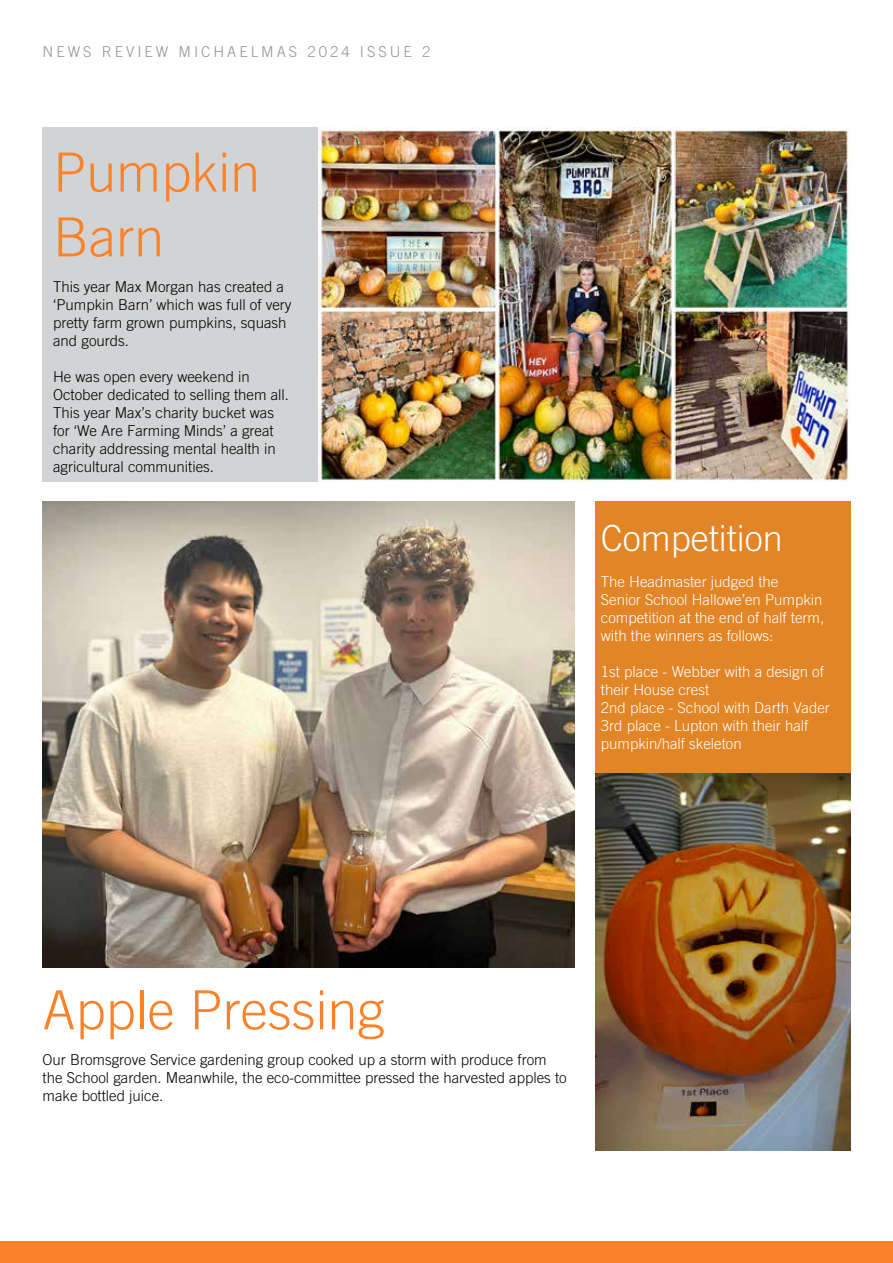
<style>
.page{position:relative;width:893px;height:1263px;background:#fff}
.page>*{position:absolute;margin:0;border:0;box-sizing:border-box;transform-origin:0 0}
.t1{font:300 54px/64.8px "Trade Gothic LT Com";color:#fb8229}
.t2{font:300 36px "Trade Gothic LT Com";color:#fff}
.t3{font:300 15px/18px "Trade Gothic LT Com";color:#000}
.t4{font:300 15px/18px "Trade Gothic LT Com";color:#fff}
.t5{font:300 15px "Trade Gothic LT Com";letter-spacing:.2em;color:#939598}
</style>
<div class="page">
<div style="left:43px;top:128px;width:808px;height:354px;background:#d1d3d4"></div>
<div style="left:595px;top:502px;width:255px;height:272px;background:#e18526"></div>
<div style="left:0;top:1242px;width:892px;height:21px;background:#fb8229"></div>
<img style="left:319px;top:128px;width:531px;height:354px">
<img style="left:595px;top:774px;width:256px;height:377px">
<img style="left:43px;top:502px;width:531px;height:465px">
<p class="t5" style="left:43px;top:43px;width:389px">NEWS REVIEW MICHAELMAS 2024 ISSUE 2</p>
<h1 class="t1" style="left:53px;top:139px;width:209px">Pumpkin<br>Barn</h1>
<p class="t3" style="left:53px;top:278px;width:240px">This year Max Morgan has created a ‘Pumpkin Barn’ which was full of very pretty farm grown pumpkins, squash and gourds.</p>
<p class="t3" style="left:53px;top:368px;width:237px">He was open every weekend in October dedicated to selling them all.<br>This year Max’s charity bucket was for ‘We Are Farming Minds’ a great charity addressing mental health in agricultural communities.</p>
<h2 class="t2" style="left:601px;top:517px;width:184px">Competition</h2>
<p class="t4" style="left:601px;top:572px;width:225px">The Headmaster judged the<br>Senior School Hallowe’en Pumpkin competition at the end of half term, with the winners as follows:</p>
<p class="t4" style="left:601px;top:662px;width:230px">1st place - Webber with a design of their House crest<br>2nd place - School with Darth Vader<br>3rd place - Lupton with their half pumpkin/half skeleton</p>
<h1 class="t1" style="left:43px;top:977px;width:343px">Apple Pressing</h1>
<p class="t3" style="left:43px;top:1051px;width:526px">Our Bromsgrove Service gardening group cooked up a storm with produce from the School garden. Meanwhile, the eco-committee pressed the harvested apples to make bottled juice.</p>
</div>
